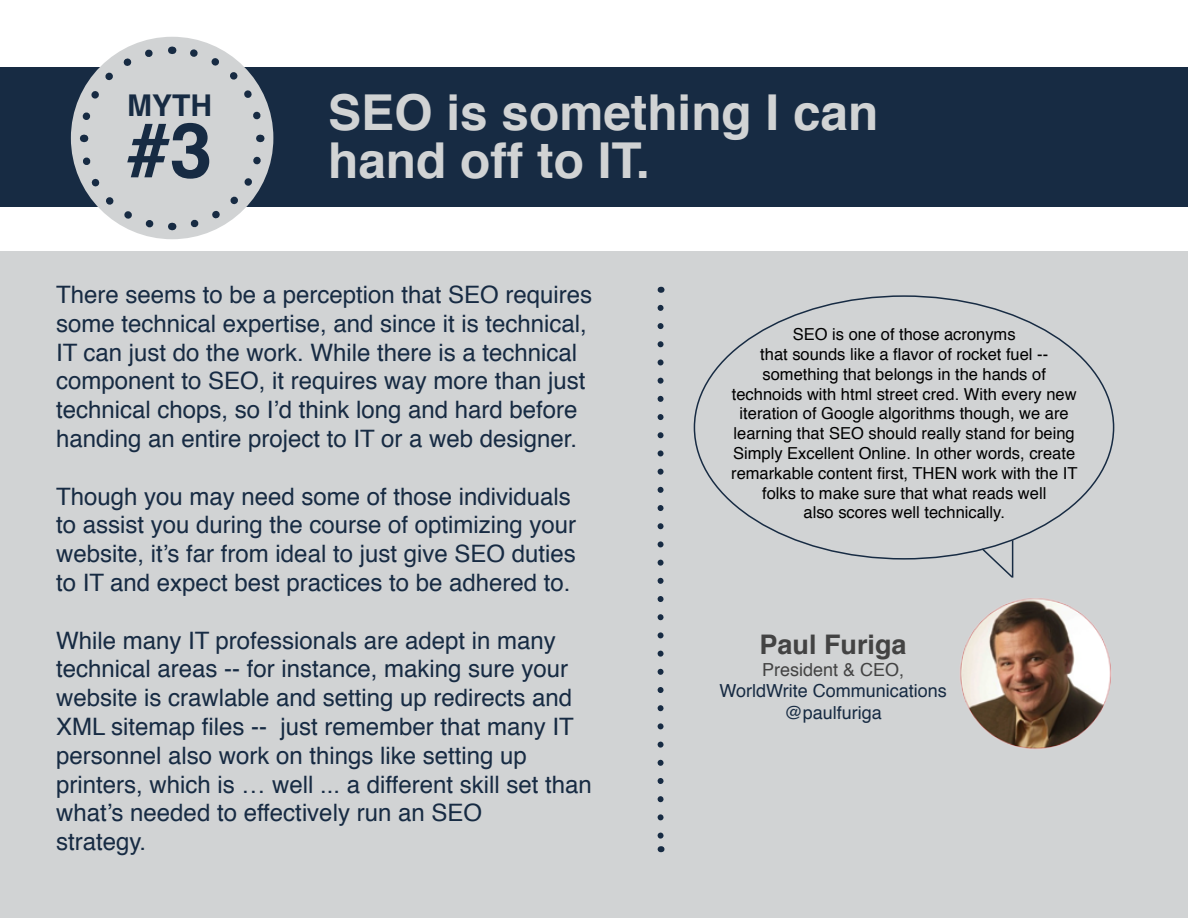
<style>
.page{position:relative;width:1188px;height:918px;background:#fff}
.page>*{position:absolute;margin:0;border:0;box-sizing:border-box;transform-origin:0 0}
.t1{font:700 76.5px "Helvetica";color:#172b43}
.t2{font:700 49.5px/48px "Helvetica";color:#d1d3d4}
.t3{font:700 30px "Helvetica";color:#172b43}
.t4{font:700 27px "Helvetica";color:#434343}
.t5{font:24px/28.8px "Helvetica";color:#172b43}
.t6{font:18px/21.6px "Helvetica";color:#172b43;text-align:center}
.t7{font:18px "Helvetica";color:#434343}
.t8{font:16.5px/19.8px "Helvetica";color:#000;text-align:center}
</style>
<div class="page">
<div style="left:0;top:251px;width:1188px;height:666px;background:#d1d3d4"></div>
<div style="left:0;top:67px;width:1188px;height:140px;background:#172b43"></div>
<div style="left:71px;top:37px;width:202px;height:202px;background:#d1d3d4;border-radius:50%"></div>
<svg style="left:190px;top:135px;width:77px;height:98px"></svg>
<svg style="left:172px;top:43px;width:94px;height:77px"></svg>
<svg style="left:76px;top:44px;width:77px;height:98px"></svg>
<svg style="left:77px;top:157px;width:96px;height:77px"></svg>
<svg style="left:658px;top:308px;width:6px;height:531px"></svg>
<svg style="left:980px;top:547px;width:34px;height:31px"></svg>
<hr style="left:1012px;top:540px;width:1px;height:38px;background:#172b43">
<img style="left:960px;top:598px;width:151px;height:151px">
<p class="t3" style="left:127px;top:81px;width:86px">MYTH</p>
<h1 class="t1" style="left:127px;top:89px;width:87px">#3</h1>
<h2 class="t2" style="left:328px;top:90px;width:552px">SEO is something I can hand off to IT.</h2>
<p class="t5" style="left:56px;top:281px;width:538px">There seems to be a perception that SEO requires some technical expertise, and since it is technical, IT can just do the work. While there is a technical component to SEO, it requires way more than just technical chops, so I’d think long and hard before handing an entire project to IT or a web designer.</p>
<p class="t5" style="left:56px;top:482px;width:522px">Though you may need some of those individuals to assist you during the course of optimizing your website, it’s far from ideal to just give SEO duties to IT and expect best practices to be adhered to.</p>
<p class="t5" style="left:56px;top:626px;width:537px">While many IT professionals are adept in many technical areas -- for instance, making sure your website is crawlable and setting up redirects and XML sitemap files -- just remember that many IT personnel also work on things like setting up printers, which is … well ... a different skill set than what’s needed to effectively run an SEO<br>strategy.</p>
<p class="t8" style="left:731px;top:325px;width:348px">SEO is one of those acronyms<br>that sounds like a flavor of rocket fuel -- something that belongs in the hands of technoids with html street cred. With every new iteration of Google algorithms though, we are learning that SEO should really stand for being Simply Excellent Online. In other words, create remarkable content first, THEN work with the IT folks to make sure that what reads well<br>also scores well technically.</p>
<p class="t4" style="left:760px;top:623px;width:149px">Paul Furiga</p>
<p class="t7" style="left:762px;top:655px;width:144px">President &amp; CEO,</p>
<p class="t6" style="left:719px;top:681px;width:229px">WorldWrite Communications @paulfuriga</p>
</div>
